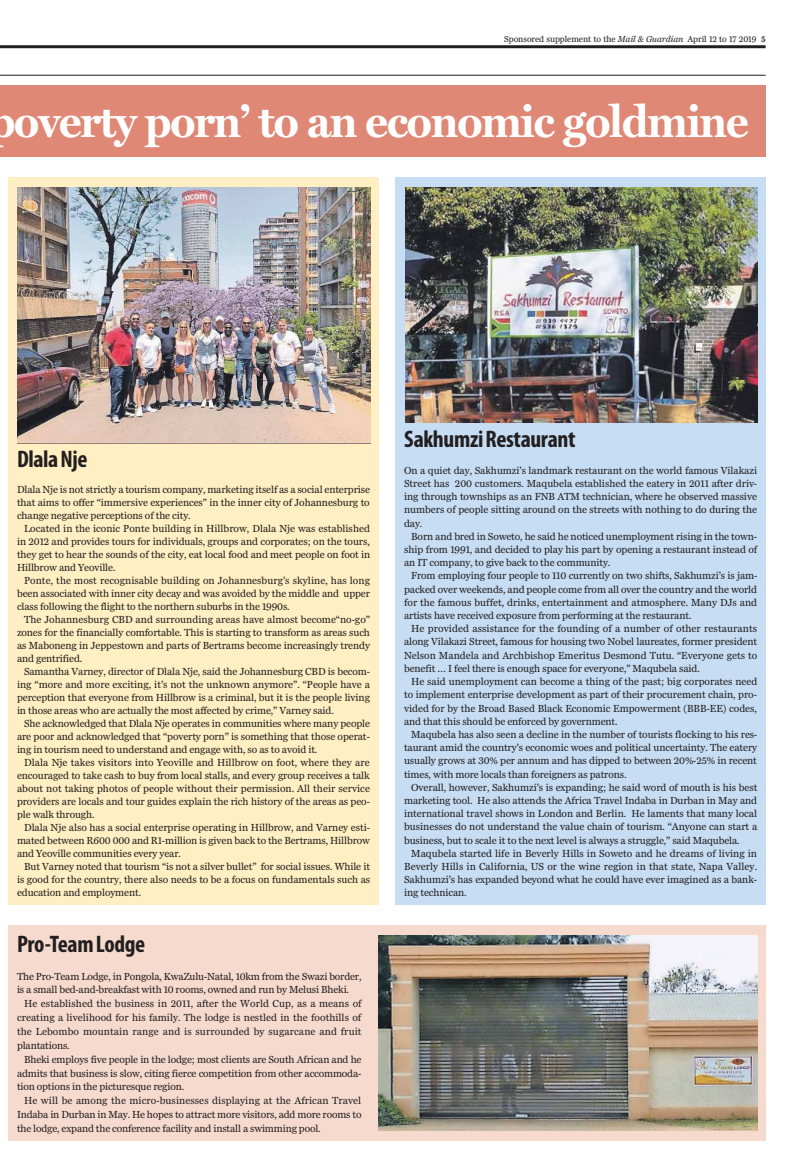
<style>
.page{position:relative;width:794px;height:1176px;background:#fff}
.page>*{position:absolute;margin:0;border:0;box-sizing:border-box;transform-origin:0 0}
.t1{font:700 45px "Miller Text";letter-spacing:-.035em;color:#fff}
.t2{font:700 condensed 24px "Myriad Pro";letter-spacing:-.015em;color:#231f20}
.t3{font:9.5px/13.2px "Text Miller";letter-spacing:-.015em;color:#231f20;text-align:justify}
.t4{font:8px "Text Miller";letter-spacing:-.01em;color:#231f20}
.s1{font-style:italic}
.s2{font-weight:700}
</style>
<div class="page">
<hr style="left:0;top:45px;width:765px;height:3px;background:#231f20">
<hr style="left:0;top:75px;width:765px;height:1px;background:#231f20">
<div style="left:0;top:85px;width:765px;height:71px;background:#df8875"></div>
<div style="left:395px;top:177px;width:370px;height:728px;background:#c7ddf3"></div>
<div style="left:9px;top:177px;width:369px;height:728px;background:#ffefc2"></div>
<div style="left:9px;top:925px;width:756px;height:216px;background:#f6dace"></div>
<img style="left:378px;top:935px;width:379px;height:195px">
<img style="left:17px;top:187px;width:353px;height:256px">
<img style="left:405px;top:187px;width:352px;height:236px">
<p class="t4" style="left:504px;top:35px;width:263px">Sponsored supplement to the <span class="s1">Mail &amp; Guardian</span> April 12 to 17 2019 <span class="s2">5</span></p>
<h1 class="t1" style="left:-11px;top:100px;width:762px">poverty porn’ to an economic goldmine</h1>
<h2 class="t2" style="left:17px;top:451px;width:72px">Dlala Nje</h2>
<p class="t3" style="left:17px;top:484px;width:354px">Dlala Nje is not strictly a tourism company, marketing itself as a social enterprise that aims to offer “immersive experiences” in the inner city of Johannesburg to change negative perceptions of the city.</p>
<p class="t3" style="left:17px;top:523px;width:355px;text-indent:7px">Located in the iconic Ponte building in Hillbrow, Dlala Nje was established in 2012 and provides tours for individuals, groups and corporates; on the tours, they get to hear the sounds of the city, eat local food and meet people on foot in Hillbrow and Yeoville.</p>
<p class="t3" style="left:17px;top:575px;width:354px;text-indent:7px">Ponte, the most recognisable building on Johannesburg’s skyline, has long been associated with inner city decay and was avoided by the middle and upper class following the flight to the northern suburbs in the 1990s.</p>
<p class="t3" style="left:17px;top:614px;width:354px;text-indent:7px">The Johannesburg CBD and surrounding areas have almost become“no-go” zones for the financially comfortable. This is starting to transform as areas such as Maboneng in Jeppestown and parts of Bertrams become increasingly trendy and gentrified.</p>
<p class="t3" style="left:17px;top:666px;width:354px;text-indent:7px">Samantha Varney, director of Dlala Nje, said the Johannesburg CBD is becom&shy;ing “more and more exciting, it’s not the unknown anymore”. “People have a perception that everyone from Hillbrow is a criminal, but it is the people living in those areas who are actually the most affected by crime,” Varney said.</p>
<p class="t3" style="left:17px;top:718px;width:354px;text-indent:7px">She acknowledged that Dlala Nje operates in communities where many people are poor and acknowledged that “poverty porn” is something that those operat&shy;ing in tourism need to understand and engage with, so as to avoid it.</p>
<p class="t3" style="left:17px;top:757px;width:354px;text-indent:7px">Dlala Nje takes visitors into Yeoville and Hillbrow on foot, where they are encouraged to take cash to buy from local stalls, and every group receives a talk about not taking photos of people without their permission. All their service providers are locals and tour guides explain the rich history of the areas as peo&shy;ple walk through.</p>
<p class="t3" style="left:17px;top:822px;width:354px;text-indent:7px">Dlala Nje also has a social enterprise operating in Hillbrow, and Varney esti&shy;mated between R600 000 and R1-million is given back to the Bertrams, Hillbrow and Yeoville communities every year.</p>
<p class="t3" style="left:17px;top:861px;width:355px;text-indent:7px">But Varney noted that tourism “is not a silver bullet” for social issues. While it is good for the country, there also needs to be a focus on fundamentals such as education and employment.</p>
<h2 class="t2" style="left:17px;top:936px;width:130px">Pro-Team Lodge</h2>
<p class="t3" style="left:17px;top:970px;width:346px;line-height:13.9px">The Pro-Team Lodge, in Pongola, KwaZulu-Natal, 10km from the Swazi border, is a small bed-and-breakfast with 10 rooms, owned and run by Melusi Bheki.</p>
<p class="t3" style="left:17px;top:997px;width:346px;line-height:13.9px;text-indent:7px">He established the business in 2011, after the World Cup, as a means of creating a livelihood for his family. The lodge is nestled in the foothills of the Lebombo mountain range and is surrounded by sugarcane and fruit plantations.</p>
<p class="t3" style="left:17px;top:1053px;width:346px;line-height:13.9px;text-indent:7px">Bheki employs five people in the lodge; most clients are South African and he admits that business is slow, citing fierce competition from other accommoda&shy;tion options in the picturesque region.</p>
<p class="t3" style="left:17px;top:1095px;width:346px;line-height:13.9px;text-indent:7px">He will be among the micro-businesses displaying at the African Travel Indaba in Durban in May. He hopes to attract more visitors, add more rooms to the lodge, expand the conference facility and install a swimming pool.</p>
<h2 class="t2" style="left:404px;top:431px;width:173px">Sakhumzi Restaurant</h2>
<p class="t3" style="left:404px;top:464px;width:354px">On a quiet day, Sakhumzi’s landmark restaurant on the world famous Vilakazi Street has 200 customers. Maqubela established the eatery in 2011 after driv&shy;ing through townships as an FNB ATM technician, where he observed massive numbers of people sitting around on the streets with nothing to do during the day.</p>
<p class="t3" style="left:404px;top:530px;width:355px;text-indent:7px">Born and bred in Soweto, he said he noticed unemployment rising in the town&shy;ship from 1991, and decided to play his part by opening a restaurant instead of an IT company, to give back to the community.</p>
<p class="t3" style="left:404px;top:570px;width:355px;text-indent:7px">From employing four people to 110 currently on two shifts, Sakhumzi’s is jam&shy;packed over weekends, and people come from all over the country and the world for the famous buffet, drinks, entertainment and atmosphere. Many DJs and artists have received exposure from performing at the restaurant.</p>
<p class="t3" style="left:404px;top:623px;width:355px;text-indent:7px">He provided assistance for the founding of a number of other restaurants along Vilakazi Street, famous for housing two Nobel laureates, former president Nelson Mandela and Archbishop Emeritus Desmond Tutu. “Everyone gets to benefit … I feel there is enough space for everyone,” Maqubela said.</p>
<p class="t3" style="left:404px;top:676px;width:355px;text-indent:7px">He said unemployment can become a thing of the past; big corporates need to implement enterprise development as part of their procurement chain, pro&shy;vided for by the Broad Based Black Economic Empowerment (BBB-EE) codes, and that this should be enforced by government.</p>
<p class="t3" style="left:404px;top:728px;width:354px;text-indent:7px">Maqubela has also seen a decline in the number of tourists flocking to his res&shy;taurant amid the country’s economic woes and political uncertainty. The eatery usually grows at 30% per annum and has dipped to between 20%-25% in recent times, with more locals than foreigners as patrons.</p>
<p class="t3" style="left:404px;top:781px;width:355px;text-indent:7px">Overall, however, Sakhumzi’s is expanding; he said word of mouth is his best marketing tool. He also attends the Africa Travel Indaba in Durban in May and international travel shows in London and Berlin. He laments that many local businesses do not understand the value chain of tourism. “Anyone can start a business, but to scale it to the next level is always a struggle,” said Maqubela.</p>
<p class="t3" style="left:404px;top:847px;width:354px;text-indent:7px">Maqubela started life in Beverly Hills in Soweto and he dreams of living in Beverly Hills in California, US or the wine region in that state, Napa Valley.<br>Sakhumzi’s has expanded beyond what he could have ever imagined as a bank&shy;ing technican.</p>
</div>
